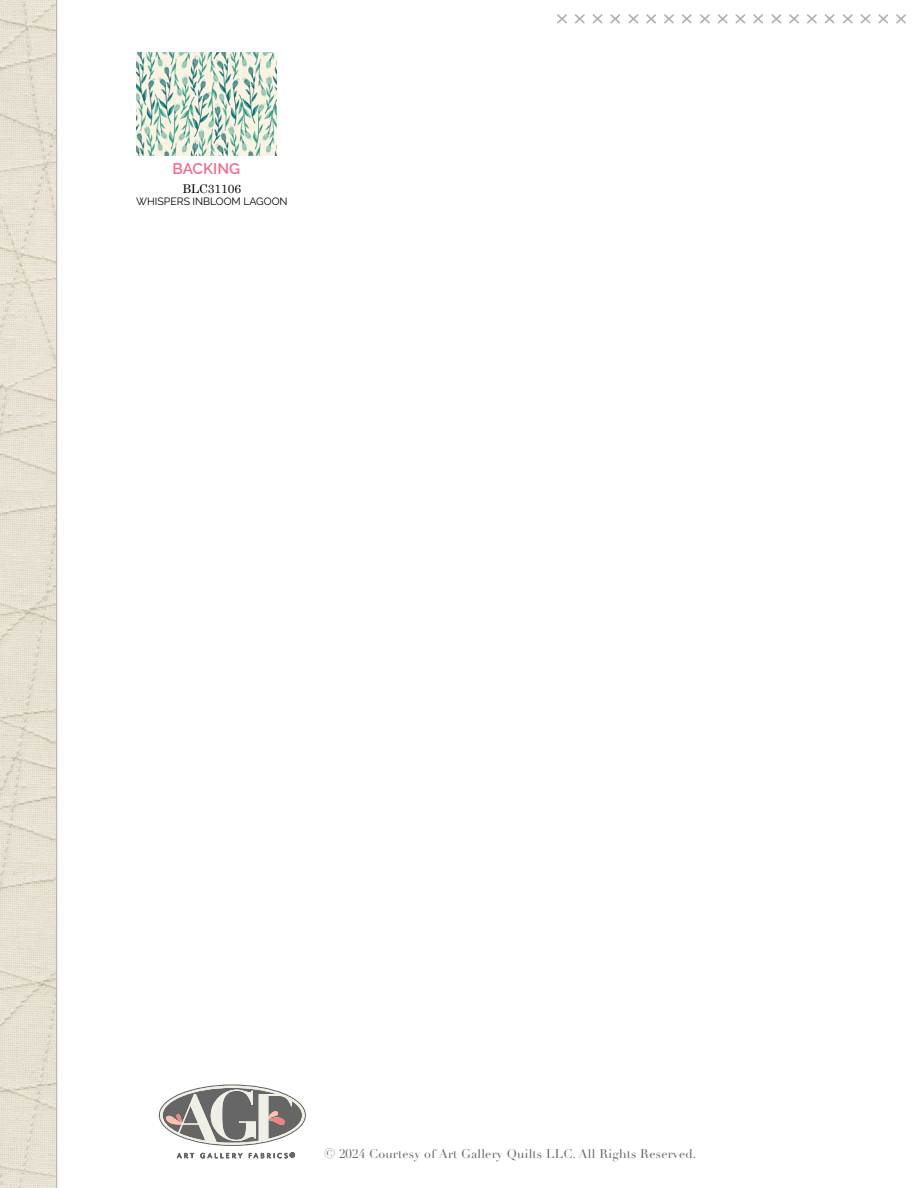
<style>
.page{position:relative;width:918px;height:1188px;background:#fff}
.page>*{position:absolute;margin:0;border:0;box-sizing:border-box;transform-origin:0 0}
.t1{font:600 15.3px "Raleway";color:#ef6d8b}
.t2{font:12.3px "Didot";letter-spacing:.02em;color:#636466}
.t3{font:12px "Century Schoolbook";color:#000}
.t4{font:10.5px "Raleway";color:#000}
.s1{font-size:13.5px}
</style>
<div class="page">
<svg style="left:557px;top:14px;width:349px;height:10px"></svg>
<img style="left:0;top:0;width:58px;height:1188px">
<img style="left:136px;top:53px;width:141px;height:103px">
<svg style="left:159px;top:1084px;width:147px;height:62px"></svg>
<svg style="left:177px;top:1153px;width:17px;height:5px"></svg>
<svg style="left:200px;top:1153px;width:43px;height:5px"></svg>
<svg style="left:249px;top:1153px;width:46px;height:5px"></svg>
<p class="t1" style="left:173px;top:160px;width:69px">BACKING</p>
<p class="t3" style="left:183px;top:178px;width:60px">BLC31106</p>
<p class="t4" style="left:136px;top:195px;width:153px">WHISPERS INBLOOM LAGOON</p>
<p class="t2" style="left:324px;top:1146px;width:374px"><span class="s1">©</span> 2024 Courtesy of Art Gallery Quilts LLC. All Rights Reserved.</p>
</div>
